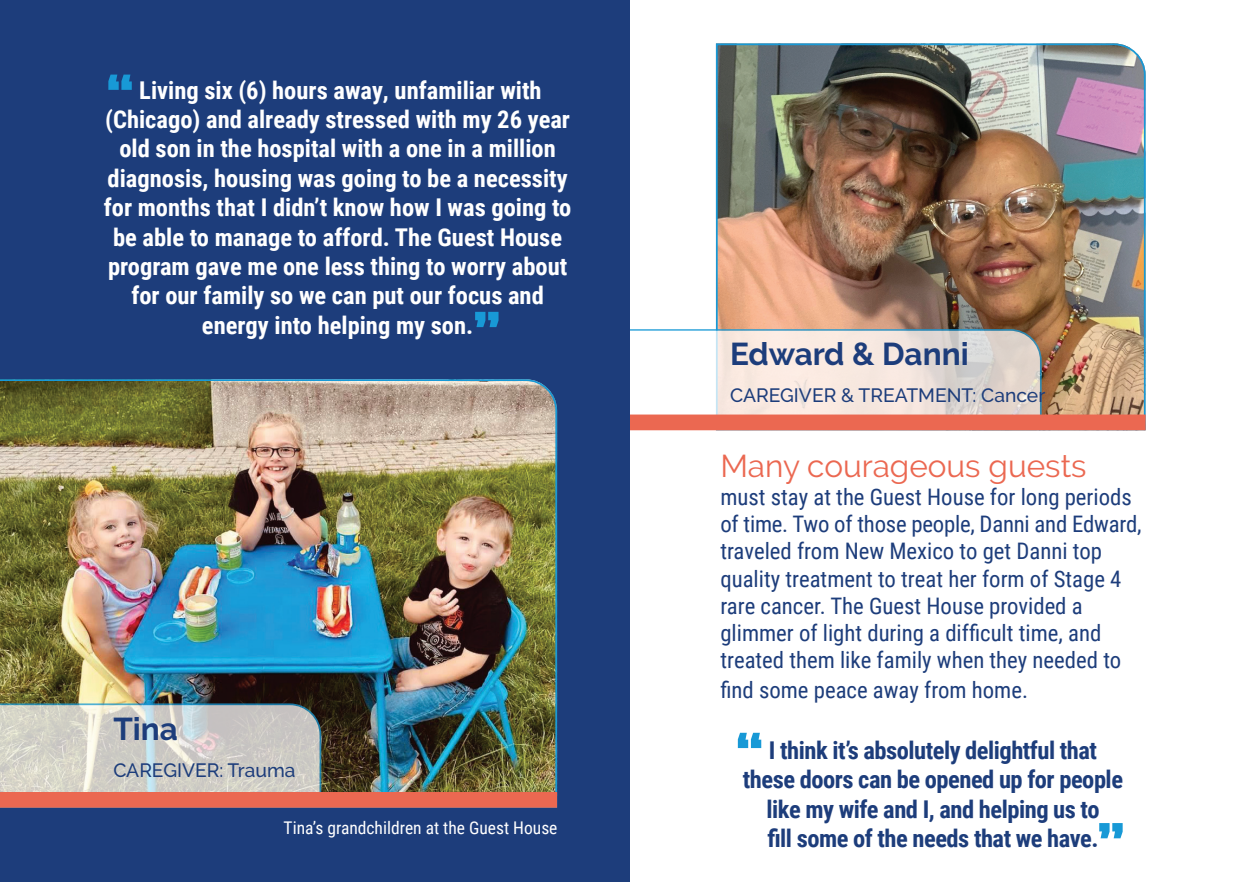
<style>
.page{position:relative;width:1260px;height:882px;background:#fff}
.page>*{position:absolute;margin:0;border:0;box-sizing:border-box;transform-origin:0 0}
.t1{font:900 52.5px "Raleway";color:#1899d6}
.t2{font:31.5px "Raleway";color:#eb6851}
.t3{font:700 31.5px "Raleway";color:#1d3d7b}
.t4{font:700 24.5px/29.4px "Roboto Condensed";color:#fff;text-align:center}
.t5{font:700 24.5px "Roboto Condensed";letter-spacing:-.02em;color:#1d3d7b}
.t6{font:22.75px/27.3px "Roboto Condensed";color:#1d3d7b}
.t7{font:500 19.25px "Raleway";color:#1d3d7b}
.t8{font:17.5px "Roboto Condensed";color:#fff}
.s1{font-family:"Raleway";font-weight:900;font-size:52.5px;color:#1899d6}
</style>
<div class="page">
<img style="left:715px;top:43px;width:431px;height:388px">
<svg style="left:630px;top:328px;width:413px;height:87px"></svg>
<div style="left:630px;top:415px;width:516px;height:15px;background:#eb6851"></div>
<div style="left:0;top:0;width:630px;height:882px;background:#1d3d7b"></div>
<img style="left:0;top:379px;width:558px;height:429px">
<svg style="left:0;top:703px;width:322px;height:89px;background:#cdcdc7"></svg>
<div style="left:0;top:792px;width:557px;height:16px;background:#eb6851"></div>
<h1 class="t1" style="left:106px;top:64px;width:30px">“</h1>
<p class="t4" style="left:104px;top:74px;width:469px">Living six (6) hours away, unfamiliar with (Chicago) and already stressed with my 26 year old son in the hospital with a one in a million diagnosis, housing was going to be a necessity for months that I didn’t know how I was going to be able to manage to afford. The Guest House program gave me one less thing to worry about for our family so we can put our focus and energy into helping my son.</p>
<h1 class="t1" style="left:473px;top:302px;width:29px">”</h1>
<p class="t3" style="left:113px;top:711px;width:66px">Tina</p>
<p class="t7" style="left:113px;top:759px;width:184px">CAREGIVER: Trauma</p>
<p class="t8" style="left:284px;top:815px;width:275px">Tina’s grandchildren at the Guest House</p>
<p class="t3" style="left:730px;top:336px;width:240px">Edward &amp; Danni</p>
<p class="t7" style="left:730px;top:384px;width:317px">CAREGIVER &amp; TREATMENT: Cancer</p>
<p class="t2" style="left:720px;top:448px;width:368px">Many courageous guests</p>
<p class="t6" style="left:720px;top:482px;width:423px">must stay at the Guest House for long periods of time. Two of those people, Danni and Edward, traveled from New Mexico to get Danni top quality treatment to treat her form of Stage 4 rare cancer. The Guest House provided a glimmer of light during a difficult time, and treated them like family when they needed to</p>
<p class="t6" style="left:720px;top:675px;width:309px">find some peace away from home.</p>
<p class="t5" style="left:769px;top:733px;width:330px">I think it’s absolutely delightful that</p>
<p class="t5" style="left:743px;top:762px;width:382px">these doors can be opened up for people</p>
<p class="t5" style="left:766px;top:792px;width:335px">like my wife and I, and helping us to</p>
<p class="t5" style="left:767px;top:821px;width:359px">fill some of the needs that we have. <span class="s1">”</span></p>
<h1 class="t1" style="left:735px;top:722px;width:30px">“</h1>
</div>
